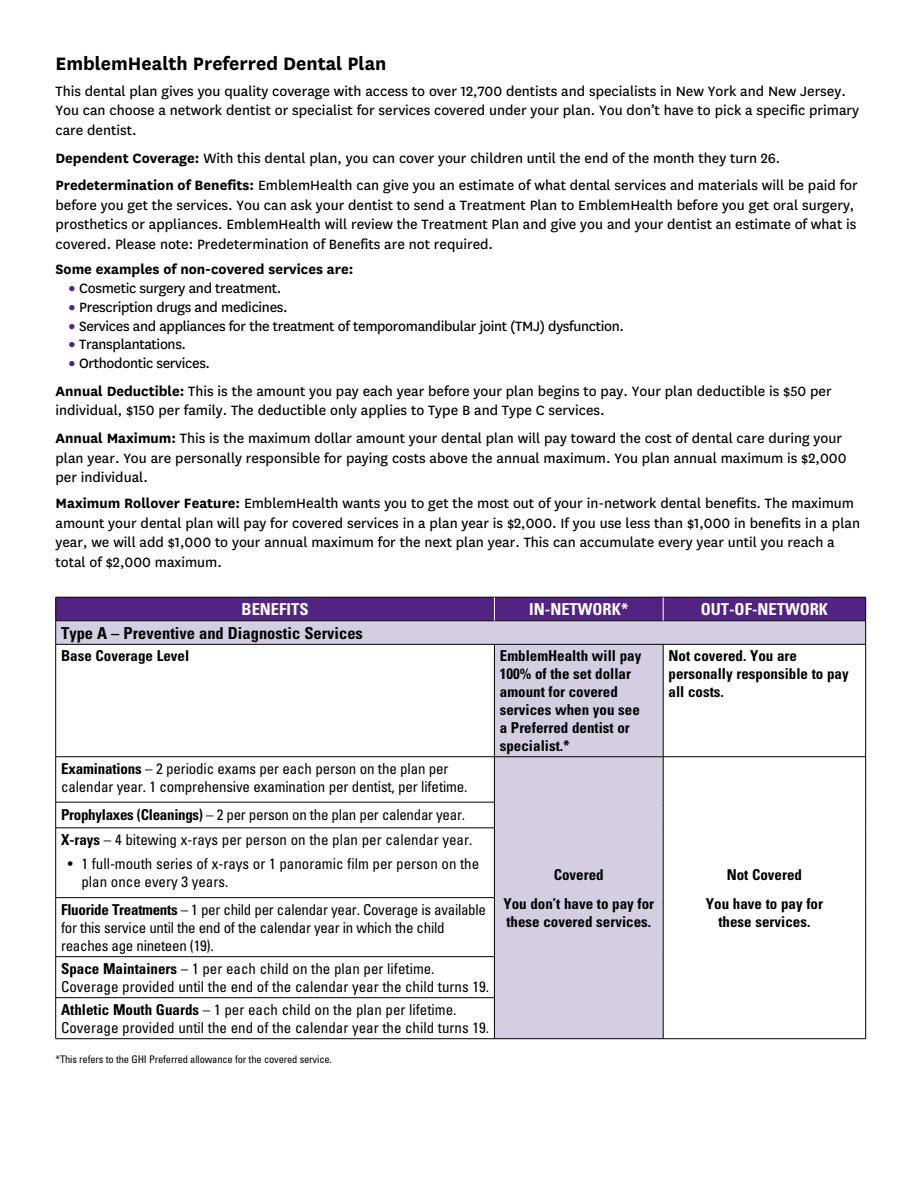
<style>
.page{position:relative;width:918px;height:1188px;background:#fff}
.page>*{position:absolute;margin:0;border:0;box-sizing:border-box;transform-origin:0 0}
.t1{font:700 21px "National";color:#000}
.t2{font:700 condensed 16.5px "Univers";color:#000}
.t3{font:700 condensed 16.5px "Univers";color:#fff}
.t4{font:15.75px/19.5px "National";color:#000}
.t5{font:15.75px "National";letter-spacing:-.02em;color:#000}
.t6{font:700 15.75px "National";color:#000}
.t7{font:condensed 15px/18px "Univers";color:#000}
.t8{font:700 condensed 15px/18px "Univers";color:#000}
.t9{font:condensed 15px/18px "Univers";letter-spacing:-.02em;color:#000}
.t10{font:condensed 10.5px "Univers";letter-spacing:-.015em;color:#000}
.s1{font-weight:700}
.s2{font-weight:900;color:#522380}
</style>
<div class="page">
<svg style="left:56px;top:645px;width:607px;height:111px"></svg>
<svg style="left:56px;top:757px;width:809px;height:281px"></svg>
<hr style="left:56px;top:644px;width:438px;height:1px;background:#000">
<hr style="left:55px;top:645px;width:1px;height:112px;background:#000">
<hr style="left:494px;top:644px;width:169px;height:1px;background:#000">
<hr style="left:494px;top:645px;width:1px;height:112px;background:#000">
<hr style="left:663px;top:644px;width:203px;height:1px;background:#000">
<hr style="left:663px;top:645px;width:1px;height:112px;background:#000">
<hr style="left:865px;top:645px;width:1px;height:112px;background:#000">
<hr style="left:56px;top:756px;width:438px;height:1px;background:#000">
<hr style="left:55px;top:757px;width:1px;height:45px;background:#000">
<hr style="left:494px;top:756px;width:169px;height:1px;background:#000">
<hr style="left:494px;top:757px;width:1px;height:45px;background:#000">
<hr style="left:663px;top:756px;width:203px;height:1px;background:#000">
<hr style="left:663px;top:757px;width:1px;height:45px;background:#000">
<hr style="left:865px;top:757px;width:1px;height:45px;background:#000">
<svg style="left:663px;top:802px;width:1px;height:26px"></svg>
<svg style="left:865px;top:802px;width:1px;height:26px"></svg>
<hr style="left:663px;top:828px;width:1px;height:70px;background:#000">
<hr style="left:865px;top:828px;width:1px;height:70px;background:#000">
<hr style="left:663px;top:898px;width:1px;height:59px;background:#000">
<hr style="left:865px;top:898px;width:1px;height:59px;background:#000">
<hr style="left:663px;top:957px;width:1px;height:41px;background:#000">
<hr style="left:865px;top:957px;width:1px;height:41px;background:#000">
<hr style="left:663px;top:998px;width:1px;height:41px;background:#000">
<hr style="left:865px;top:998px;width:1px;height:41px;background:#000">
<hr style="left:494px;top:1038px;width:169px;height:1px;background:#000">
<hr style="left:663px;top:1038px;width:203px;height:1px;background:#000">
<hr style="left:56px;top:802px;width:439px;height:1px;background:#000">
<svg style="left:55px;top:802px;width:1px;height:26px"></svg>
<svg style="left:494px;top:802px;width:1px;height:26px"></svg>
<hr style="left:56px;top:828px;width:439px;height:1px;background:#000">
<hr style="left:55px;top:828px;width:1px;height:69px;background:#000">
<hr style="left:494px;top:828px;width:1px;height:69px;background:#000">
<hr style="left:56px;top:897px;width:439px;height:1px;background:#000">
<hr style="left:55px;top:898px;width:1px;height:58px;background:#000">
<hr style="left:494px;top:898px;width:1px;height:58px;background:#000">
<hr style="left:56px;top:956px;width:439px;height:1px;background:#000">
<hr style="left:55px;top:957px;width:1px;height:41px;background:#000">
<hr style="left:494px;top:957px;width:1px;height:41px;background:#000">
<hr style="left:56px;top:997px;width:439px;height:1px;background:#000">
<hr style="left:55px;top:998px;width:1px;height:41px;background:#000">
<hr style="left:494px;top:998px;width:1px;height:41px;background:#000">
<hr style="left:56px;top:1038px;width:438px;height:1px;background:#000">
<svg style="left:55px;top:597px;width:811px;height:47px;background:#8e74aa"></svg>
<h1 class="t1" style="left:56px;top:48px;width:332px">EmblemHealth Preferred Dental Plan</h1>
<p class="t4" style="left:56px;top:81px;width:805px">This dental plan gives you quality coverage with access to over 12,700 dentists and specialists in New York and New Jersey.<br>You can choose a network dentist or specialist for services covered under your plan. You don’t have to pick a specific primary care dentist.</p>
<p class="t4" style="left:56px;top:143px;width:804px;line-height:27.8px"><span class="s1">Dependent Coverage:</span> With this dental plan, you can cover your children until the end of the month they turn 26.<br><span class="s1">Predetermination of Benefits:</span> EmblemHealth can give you an estimate of what dental services and materials will be paid for</p>
<p class="t4" style="left:56px;top:195px;width:803px">before you get the services. You can ask your dentist to send a Treatment Plan to EmblemHealth before you get oral surgery, prosthetics or appliances. EmblemHealth will review the Treatment Plan and give you and your dentist an estimate of what is covered. Please note: Predetermination of Benefits are not required.</p>
<p class="t6" style="left:56px;top:258px;width:299px">Some examples of non-covered services are:</p>
<p class="t5" style="left:69px;top:278px;width:214px"><span class="s2">•</span> Cosmetic surgery and treatment.</p>
<p class="t5" style="left:69px;top:297px;width:220px"><span class="s2">•</span> Prescription drugs and medicines.</p>
<p class="t5" style="left:69px;top:315px;width:556px"><span class="s2">•</span> Services and appliances for the treatment of temporomandibular joint (TMJ) dysfunction.</p>
<p class="t5" style="left:69px;top:334px;width:119px"><span class="s2">•</span> Transplantations.</p>
<p class="t4" style="left:56px;top:349px;width:778px;line-height:27.8px;text-indent:13px"><span class="s2">•</span> Orthodontic services.<br><span class="s1">Annual Deductible:</span> This is the amount you pay each year before your plan begins to pay. Your plan deductible is $50 per</p>
<p class="t4" style="left:56px;top:396px;width:788px;line-height:27.8px">individual, $150 per family. The deductible only applies to Type B and Type C services.<br><span class="s1">Annual Maximum:</span> This is the maximum dollar amount your dental plan will pay toward the cost of dental care during your</p>
<p class="t4" style="left:56px;top:447px;width:793px">plan year. You are personally responsible for paying costs above the annual maximum. You plan annual maximum is $2,000 per individual.</p>
<p class="t4" style="left:56px;top:493px;width:806px"><span class="s1">Maximum Rollover Feature:</span> EmblemHealth wants you to get the most out of your in-network dental benefits. The maximum amount your dental plan will pay for covered services in a plan year is $2,000. If you use less than $1,000 in benefits in a plan year, we will add $1,000 to your annual maximum for the next plan year. This can accumulate every year until you reach a total of $2,000 maximum.</p>
<p class="t3" style="left:242px;top:599px;width:68px">BENEFITS</p>
<p class="t3" style="left:529px;top:599px;width:101px">IN-NETWORK*</p>
<p class="t3" style="left:701px;top:599px;width:129px">OUT-OF-NETWORK</p>
<p class="t2" style="left:61px;top:623px;width:303px">Type A – Preventive and Diagnostic Services</p>
<p class="t8" style="left:61px;top:647px;width:130px">Base Coverage Level</p>
<p class="t8" style="left:500px;top:647px;width:143px">EmblemHealth will pay<br>100% of the set dollar amount for covered services when you see a Preferred dentist or specialist.*</p>
<p class="t8" style="left:669px;top:647px;width:182px">Not covered. You are personally responsible to pay all costs.</p>
<p class="t7" style="left:61px;top:760px;width:408px"><span class="s1">Examinations</span> – 2 periodic exams per each person on the plan per calendar year. 1 comprehensive examination per dentist, per lifetime.</p>
<p class="t7" style="left:61px;top:801px;width:413px;line-height:25.7px"><span class="s1">Prophylaxes (Cleanings)</span> – 2 per person on the plan per calendar year.<br><span class="s1">X-rays</span> – 4 bitewing x-rays per person on the plan per calendar year.</p>
<p class="t7" style="left:81px;top:854px;width:399px;text-indent:-14px">• 1 full-mouth series of x-rays or 1 panoramic film per person on the plan once every 3 years.</p>
<p class="t9" style="left:61px;top:901px;width:426px"><span class="s1">Fluoride Treatments</span> – 1 per child per calendar year. Coverage is available for this service until the end of the calendar year in which the child reaches age nineteen (19).</p>
<p class="t7" style="left:61px;top:960px;width:430px"><span class="s1">Space Maintainers</span> – 1 per each child on the plan per lifetime.<br>Coverage provided until the end of the calendar year the child turns 19.</p>
<p class="t7" style="left:61px;top:1001px;width:430px"><span class="s1">Athletic Mouth Guards</span> – 1 per each child on the plan per lifetime.<br>Coverage provided until the end of the calendar year the child turns 19.</p>
<p class="t10" style="left:56px;top:1053px;width:278px">*This refers to the GHI Preferred allowance for the covered service.</p>
<p class="t8" style="left:503px;top:860px;width:152px;line-height:28.8px;text-align:center">Covered<br>You don’t have to pay for</p>
<p class="t8" style="left:506px;top:912px;width:146px">these covered services.</p>
<p class="t8" style="left:706px;top:860px;width:119px;line-height:28.8px;text-align:center">Not Covered<br>You have to pay for</p>
<p class="t8" style="left:718px;top:912px;width:93px">these services.</p>
</div>
